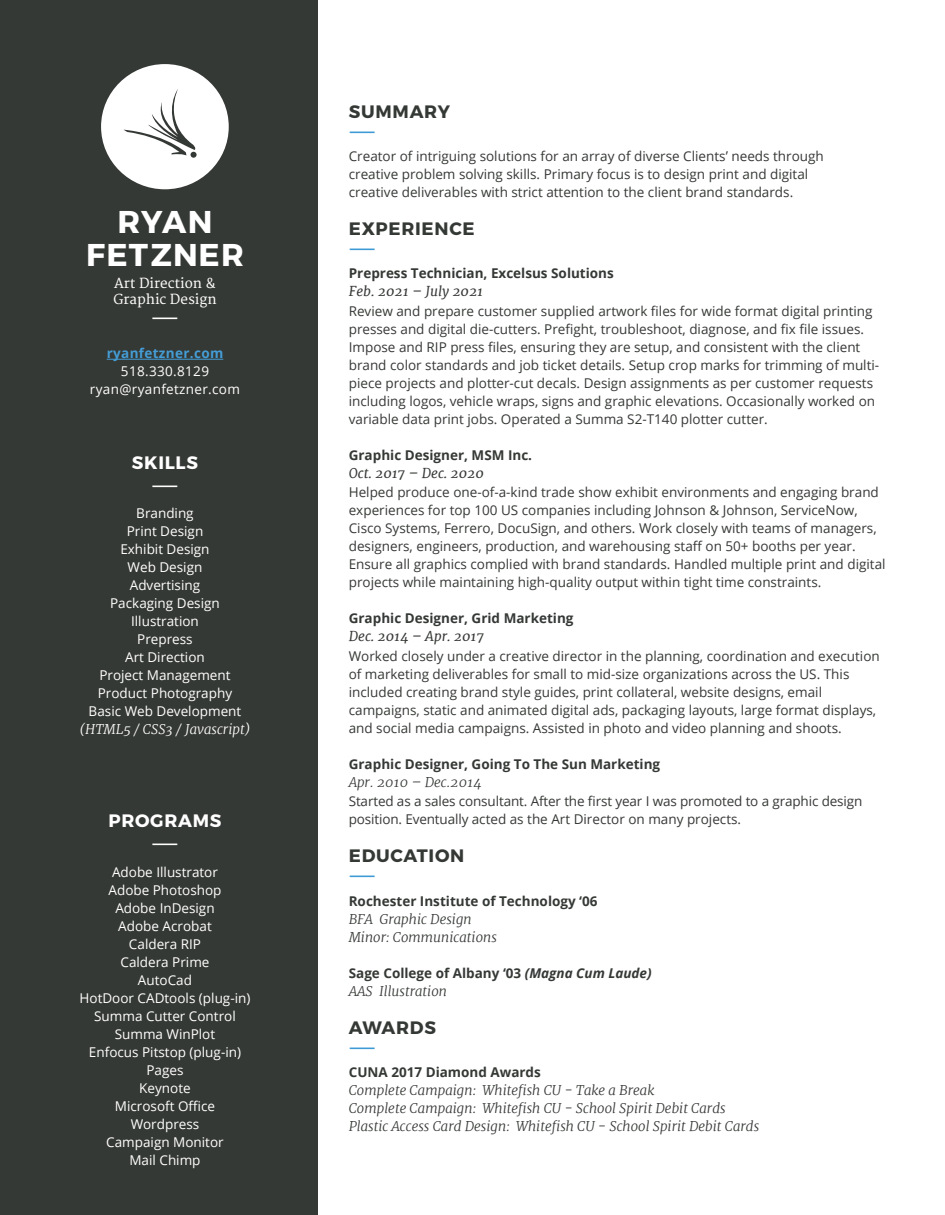
<style>
.page{position:relative;width:945px;height:1215px;background:#fff}
.page>*{position:absolute;margin:0;border:0;box-sizing:border-box;transform-origin:0 0}
.t1{font:700 31.5px/33px "Montserrat";letter-spacing:.04em;color:#fff;text-align:center}
.t2{font:700 18px "Montserrat";letter-spacing:.04em;color:#353935}
.t3{font:700 18px "Montserrat";letter-spacing:.04em;color:#fff}
.t4{font:13.5px/18px "Open Sans";color:#353935}
.t5{font:13.5px/18px "Open Sans";color:#fff;text-align:center}
.t6{font:italic 300 13.5px/18px "Merriweather";color:#353935}
.t7{font:700 13.5px "Open Sans";color:#353935}
.t8{font:italic 13.5px "Merriweather";color:#353935}
.t9{font:13.5px/18px "Open Sans";letter-spacing:.025em;color:#fff;text-align:center}
.t10{font:13.5px/16.2px "Merriweather";color:#fff}
.t11{font:italic 300 13.5px "Merriweather";color:#fff}
.t12{font:700 13.5px "Open Sans";letter-spacing:.025em;color:#449dd6}
.t13{font:700 13.5px "Open Sans";color:#3d9ad5;scale:2 1}
.t14{font:700 13.5px "Open Sans";color:#fff;scale:2 1}
.s1{font-style:italic}
</style>
<div class="page">
<div style="left:0;top:0;width:317px;height:1215px;background:#353935"></div>
<hr style="left:107px;top:359px;width:116px;height:1px;background:#449dd6">
<div style="left:101px;top:64px;width:128px;height:125px;background:#fff;border-radius:50%"></div>
<svg style="left:124px;top:89px;width:73px;height:69px"></svg>
<h1 class="t1" style="left:86px;top:205px;width:159px">RYAN<br>FETZNER</h1>
<p class="t10" style="left:113px;top:276px;width:105px">Art Direction &amp;<br>Graphic Design</p>
<p class="t14" style="left:152px;top:308px;width:15px">—</p>
<p class="t12" style="left:107px;top:344px;width:118px">ryanfetzner.com</p>
<p class="t9" style="left:90px;top:362px;width:152px">518.330.8129 ryan@ryanfetzner.com</p>
<h2 class="t3" style="left:132px;top:451px;width:68px">SKILLS</h2>
<p class="t14" style="left:152px;top:475px;width:15px">—</p>
<p class="t5" style="left:89px;top:504px;width:154px">Branding<br>Print Design<br>Exhibit Design<br>Web Design<br>Advertising<br>Packaging Design<br>Illustration<br>Prepress<br>Art Direction<br>Project Management<br>Product Photography<br>Basic Web Development</p>
<p class="t11" style="left:80px;top:721px;width:172px">(HTML5 / CSS3 / Javascript)</p>
<h2 class="t3" style="left:109px;top:810px;width:114px">PROGRAMS</h2>
<p class="t14" style="left:152px;top:834px;width:15px">—</p>
<p class="t5" style="left:80px;top:862px;width:172px">Adobe Illustrator<br>Adobe Photoshop<br>Adobe InDesign<br>Adobe Acrobat<br>Caldera RIP<br>Caldera Prime<br>AutoCad<br>HotDoor CADtools (plug-in)<br>Summa Cutter Control<br>Summa WinPlot<br>Enfocus Pitstop (plug-in)<br>Pages<br>Keynote<br>Microsoft Office<br>Wordpress<br>Campaign Monitor<br>Mail Chimp</p>
<h2 class="t2" style="left:349px;top:100px;width:103px">SUMMARY</h2>
<p class="t13" style="left:349px;top:121px;width:15px">—</p>
<p class="t4" style="left:349px;top:147px;width:477px">Creator of intriguing solutions for an array of diverse Clients’ needs through creative problem solving skills. Primary focus is to design print and digital creative deliverables with strict attention to the client brand standards.</p>
<h2 class="t2" style="left:349px;top:217px;width:127px">EXPERIENCE</h2>
<p class="t13" style="left:349px;top:239px;width:15px">—</p>
<p class="t7" style="left:349px;top:264px;width:267px">Prepress Technician, Excelsus Solutions</p>
<p class="t8" style="left:349px;top:283px;width:136px">Feb. 2021 – July 2021</p>
<p class="t4" style="left:349px;top:302px;width:532px">Review and prepare customer supplied artwork files for wide format digital printing presses and digital die-cutters. Prefight, troubleshoot, diagnose, and fix file issues.<br>Impose and RIP press files, ensuring they are setup, and consistent with the client brand color standards and job ticket details. Setup crop marks for trimming of multi&shy;piece projects and plotter-cut decals. Design assignments as per customer requests including logos, vehicle wraps, signs and graphic elevations. Occasionally worked on variable data print jobs. Operated a Summa S2-T140 plotter cutter.</p>
<p class="t7" style="left:349px;top:446px;width:185px">Graphic Designer, MSM Inc.</p>
<p class="t8" style="left:349px;top:465px;width:137px">Oct. 2017 – Dec. 2020</p>
<p class="t4" style="left:349px;top:483px;width:538px">Helped produce one-of-a-kind trade show exhibit environments and engaging brand experiences for top 100 US companies including Johnson &amp; Johnson, ServiceNow, Cisco Systems, Ferrero, DocuSign, and others. Work closely with teams of managers, designers, engineers, production, and warehousing staff on 50+ booths per year.<br>Ensure all graphics complied with brand standards. Handled multiple print and digital projects while maintaining high-quality output within tight time constraints.</p>
<p class="t7" style="left:349px;top:609px;width:226px">Graphic Designer, Grid Marketing</p>
<p class="t8" style="left:349px;top:628px;width:137px">Dec. 2014 – Apr. 2017</p>
<p class="t4" style="left:349px;top:647px;width:533px">Worked closely under a creative director in the planning, coordination and execution of marketing deliverables for small to mid-size organizations across the US. This included creating brand style guides, print collateral, website designs, email campaigns, static and animated digital ads, packaging layouts, large format displays, and social media campaigns. Assisted in photo and video planning and shoots.</p>
<p class="t7" style="left:349px;top:754px;width:313px">Graphic Designer, Going To The Sun Marketing</p>
<p class="t6" style="left:349px;top:773px;width:135px">Apr. 2010 – Dec.2014</p>
<p class="t4" style="left:349px;top:792px;width:515px">Started as a sales consultant. After the first year I was promoted to a graphic design position. Eventually acted as the Art Director on many projects.</p>
<h2 class="t2" style="left:349px;top:845px;width:117px">EDUCATION</h2>
<p class="t13" style="left:349px;top:866px;width:15px">—</p>
<p class="t7" style="left:349px;top:891px;width:250px">Rochester Institute of Technology ‘06</p>
<p class="t6" style="left:349px;top:910px;width:150px">BFA ― Graphic Design<br>Minor: Communications</p>
<p class="t7" style="left:349px;top:963px;width:304px">Sage College of Albany ‘03 <span class="s1">(Magna Cum Laude)</span></p>
<p class="t6" style="left:349px;top:982px;width:100px">AAS ― Illustration</p>
<h2 class="t2" style="left:349px;top:1016px;width:89px">AWARDS</h2>
<p class="t13" style="left:349px;top:1037px;width:15px">—</p>
<p class="t7" style="left:349px;top:1063px;width:194px">CUNA 2017 Diamond Awards</p>
<p class="t6" style="left:349px;top:1081px;width:412px">Complete Campaign: Whitefish CU - Take a Break<br>Complete Campaign: Whitefish CU - School Spirit Debit Cards<br>Plastic Access Card Design: Whitefish CU - School Spirit Debit Cards</p>
</div>
